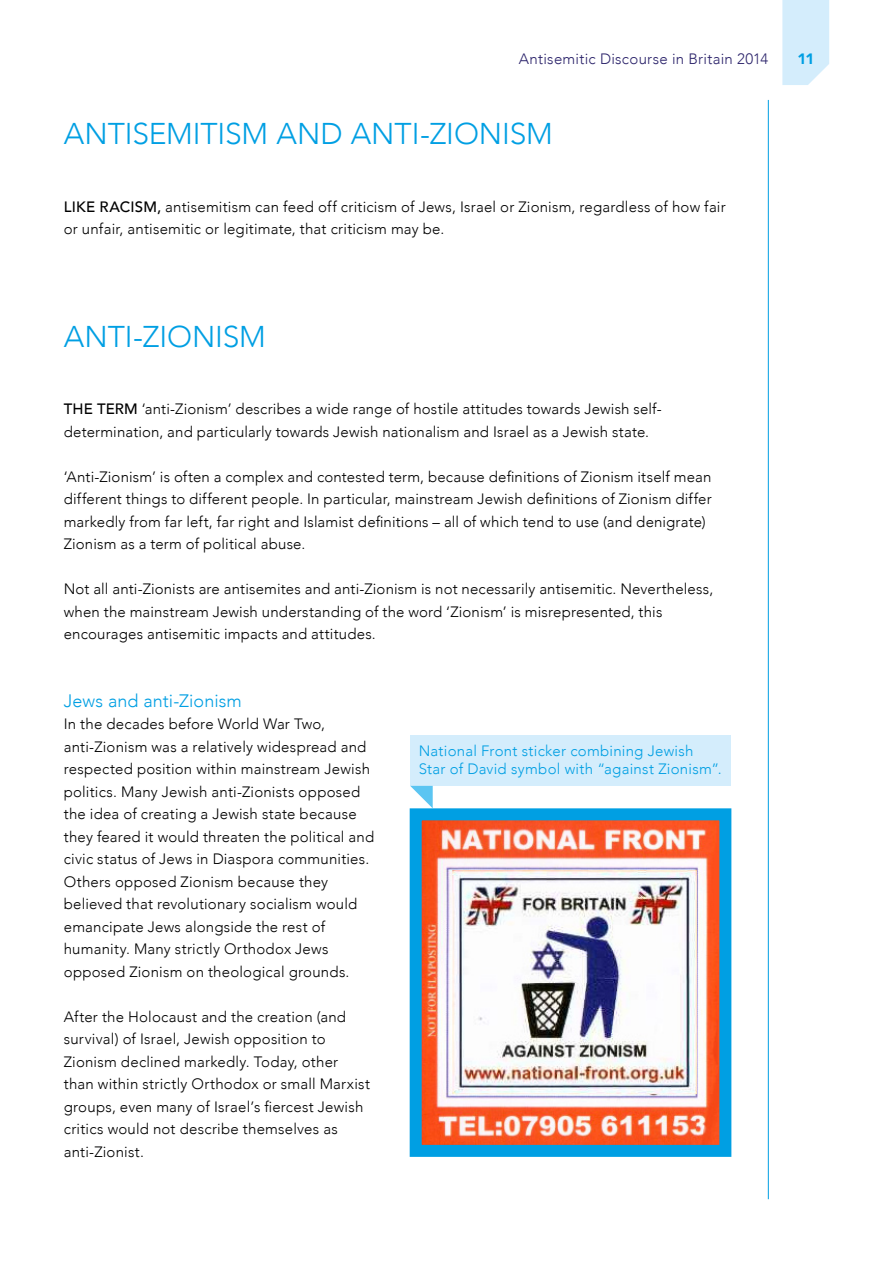
<style>
.page{position:relative;width:893px;height:1263px;background:#fff}
.page>*{position:absolute;margin:0;border:0;box-sizing:border-box;transform-origin:0 0}
.t1{font:300 30px "Avenir";color:#009fe3}
.t2{font:300 18px "Avenir";letter-spacing:.005em;color:#009fe3}
.t3{font:300 15px/22.5px "Avenir";letter-spacing:.01em;color:#000}
.t4{font:300 15px/18px "Avenir";letter-spacing:.02em;color:#009fe3}
.t5{font:300 15px "Avenir";letter-spacing:.02em;color:#2c246b}
.t6{font:900 15px "Avenir";color:#009fe3}
.s1{font-weight:500}
</style>
<div class="page">
<svg style="left:782px;top:0;width:47px;height:85px;background:#d6eefc"></svg>
<hr style="left:768px;top:100px;width:1px;height:1099px;background:#009fe3">
<img style="left:423px;top:821px;width:295px;height:323px">
<div style="left:410px;top:808px;width:321px;height:349px;border:12px solid #009fe3"></div>
<div style="left:410px;top:736px;width:321px;height:50px;background:#d4edfc"></div>
<svg style="left:410px;top:786px;width:23px;height:22px"></svg>
<p class="t5" style="left:519px;top:50px;width:251px">Antisemitic Discourse in Britain 2014</p>
<p class="t6" style="left:797px;top:46px;width:18px">11</p>
<h1 class="t1" style="left:64px;top:116px;width:491px">ANTISEMITISM AND ANTI-ZIONISM</h1>
<p class="t3" style="left:64px;top:195px;width:663px"><span class="s1">LIKE RACISM,</span> antisemitism can feed off criticism of Jews, Israel or Zionism, regardless of how fair or unfair, antisemitic or legitimate, that criticism may be.</p>
<h1 class="t1" style="left:64px;top:318px;width:204px">ANTI-ZIONISM</h1>
<p class="t3" style="left:64px;top:398px;width:599px"><span class="s1">THE TERM</span> ‘anti-Zionism’ describes a wide range of hostile attitudes towards Jewish self&shy;determination, and particularly towards Jewish nationalism and Israel as a Jewish state.</p>
<p class="t3" style="left:64px;top:465px;width:649px">‘Anti-Zionism’ is often a complex and contested term, because definitions of Zionism itself mean different things to different people. In particular, mainstream Jewish definitions of Zionism differ markedly from far left, far right and Islamist definitions – all of which tend to use (and denigrate)<br>Zionism as a term of political abuse.</p>
<p class="t3" style="left:64px;top:578px;width:651px">Not all anti-Zionists are antisemites and anti-Zionism is not necessarily antisemitic. Nevertheless, when the mainstream Jewish understanding of the word ‘Zionism’ is misrepresented, this encourages antisemitic impacts and attitudes.</p>
<p class="t2" style="left:64px;top:690px;width:180px">Jews and anti-Zionism</p>
<p class="t3" style="left:64px;top:713px;width:312px">In the decades before World War Two, anti-Zionism was a relatively widespread and respected position within mainstream Jewish politics. Many Jewish anti-Zionists opposed the idea of creating a Jewish state because they feared it would threaten the political and civic status of Jews in Diaspora communities.<br>Others opposed Zionism because they believed that revolutionary socialism would emancipate Jews alongside the rest of humanity. Many strictly Orthodox Jews opposed Zionism on theological grounds.</p>
<p class="t3" style="left:64px;top:1005px;width:308px">After the Holocaust and the creation (and survival) of Israel, Jewish opposition to Zionism declined markedly. Today, other than within strictly Orthodox or small Marxist groups, even many of Israel’s fiercest Jewish critics would not describe themselves as anti-Zionist.</p>
<p class="t4" style="left:419px;top:742px;width:305px">National Front sticker combining Jewish<br>Star of David symbol with “against Zionism”.</p>
</div>
